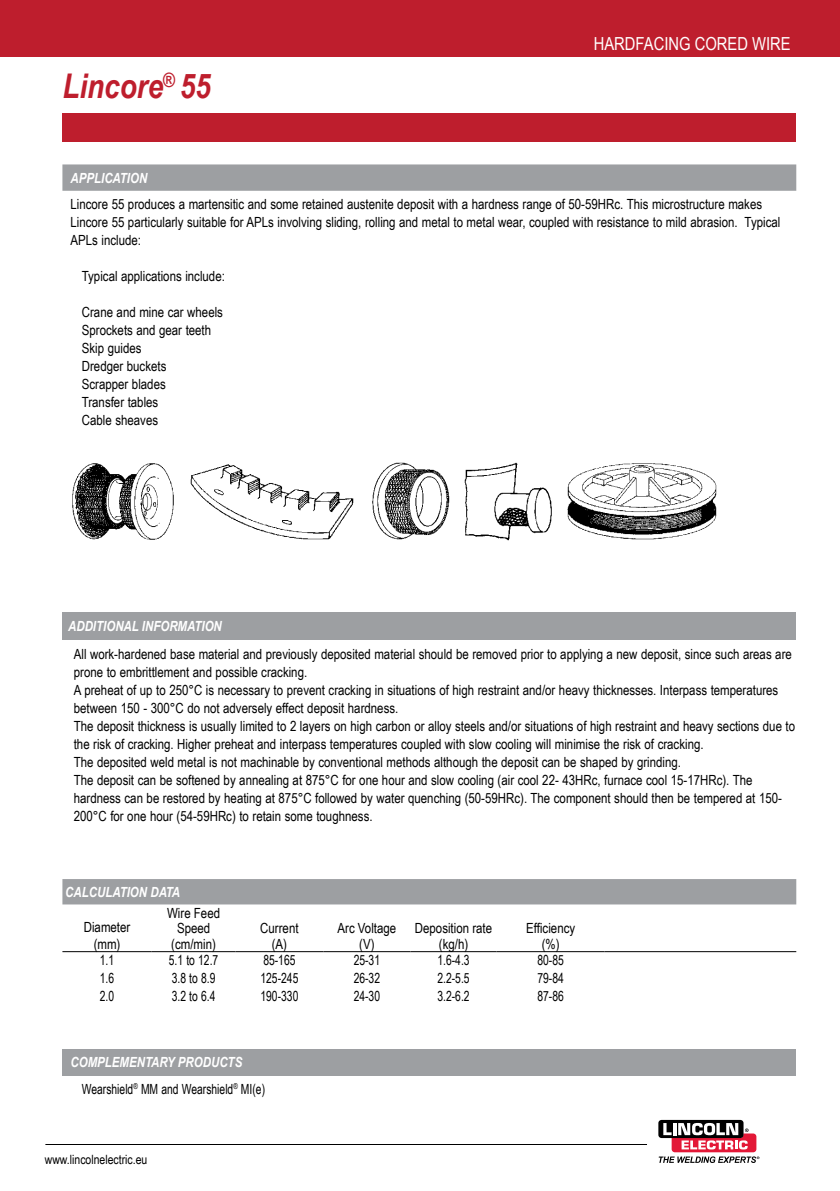
<style>
.page{position:relative;width:840px;height:1191px;background:#fff}
.page>*{position:absolute;margin:0;border:0;box-sizing:border-box;transform-origin:0 0}
.t1{font:italic 700 34px "Arial Narrow";color:#be1e2d}
.t2{font:18px "Arial Narrow";color:#fff}
.t3{font:14px/18px "Arial Narrow";color:#000;text-align:center}
.t4{font:14px/18px "Arial Narrow";color:#000;text-align:justify;scale:.9 1}
.t5{font:italic 700 14px "Arial Narrow";color:#fff}
.t6{font:12.8px "Arial Narrow";color:#000}
.s1{font-weight:700;font-style:italic;color:#fff}
</style>
<div class="page">
<div style="left:0;top:0;width:839px;height:57px;background:#be1e2d"></div>
<div style="left:658px;top:1119px;width:85px;height:19px;background:#000;border-radius:3px"></div>
<svg style="left:658px;top:1123px;width:101px;height:40px"></svg>
<hr style="left:45px;top:1144px;width:601px;height:1px;background:#000">
<div style="left:62px;top:113px;width:733px;height:29px;background:#be1e2d"></div>
<div style="left:62px;top:1049px;width:733px;height:26px;background:#9d9fa2"></div>
<div style="left:62px;top:612px;width:733px;height:27px;background:#9d9fa2"></div>
<div style="left:62px;top:879px;width:733px;height:25px;background:#9d9fa2"></div>
<hr style="left:62px;top:951px;width:90px;height:1px;background:#000">
<hr style="left:152px;top:951px;width:83px;height:1px;background:#000">
<hr style="left:410px;top:951px;width:86px;height:1px;background:#000">
<hr style="left:496px;top:951px;width:108px;height:1px;background:#000">
<hr style="left:604px;top:951px;width:191px;height:1px;background:#000">
<hr style="left:235px;top:951px;width:88px;height:1px;background:#000">
<hr style="left:323px;top:951px;width:87px;height:1px;background:#000">
<svg style="left:62px;top:164px;width:733px;height:27px;background:#9fa1a4"></svg>
<img style="left:72px;top:463px;width:102px;height:77px">
<img style="left:190px;top:464px;width:164px;height:76px">
<img style="left:372px;top:462px;width:78px;height:78px">
<img style="left:464px;top:462px;width:88px;height:79px">
<img style="left:567px;top:463px;width:150px;height:77px">
<h1 class="t1" style="left:62px;top:61px;width:150px">LINCORE<sup>®</sup> 55</h1>
<p class="t2" style="left:593px;top:30px;width:70px">hardfacing</p>
<p class="t2" style="left:694px;top:30px;width:97px">cored wire</p>
<p class="t5" style="left:70px;top:167px;width:78px">APPLICATION</p>
<p class="t3" style="left:70px;top:194px;width:711px;text-align:left">Lincore 55 produces a martensitic and some retained austenite deposit with a hardness range of 50-59HRc. This microstructure makes<br>Lincore 55 particularly suitable for APLs involving sliding, rolling and metal to metal wear, coupled with resistance to mild abrasion. Typical<br>APLs include:</p>
<p class="t3" style="left:82px;top:266px;width:144px">Typical applications include:</p>
<p class="t3" style="left:82px;top:302px;width:143px">Crane and mine car wheels</p>
<p class="t3" style="left:70px;top:320px;width:142px">S prockets and gear teeth</p>
<p class="t3" style="left:70px;top:338px;width:73px">Skip guides</p>
<p class="t3" style="left:82px;top:357px;width:86px">Dredger buckets</p>
<p class="t3" style="left:70px;top:375px;width:97px">Scrapper blades</p>
<p class="t3" style="left:82px;top:393px;width:78px">Transfer tables</p>
<p class="t3" style="left:82px;top:411px;width:78px">Cable sheaves</p>
<p class="t5" style="left:68px;top:615px;width:9px">ADDI</p>
<p class="t5" style="left:96px;top:615px;width:127px">TIONAL INFORMATION</p>
<p class="t3" style="left:74px;top:644px;width:722px;text-align:left">All work-hardened base material and previously deposited material should be removed prior to applying a new deposit, since such areas are prone to embrittlement and possible cracking.<br>A preheat of up to 250°C is necessary to prevent cracking in situations of high restraint and/or heavy thicknesses. Interpass temperatures between 150 - 300°C do not adversely effect deposit hardness.<br>The deposit thickness is usually limited to 2 layers on high carbon or alloy steels and/or situations of high restraint and heavy sections due to the risk of cracking. Higher preheat and interpass temperatures coupled with slow cooling will minimise the risk of cracking.<br>The deposited weld metal is not machinable by conventional methods although the deposit can be shaped by grinding.<br>The deposit can be softened by annealing at 875°C for one hour and slow cooling (air cool 22- 43HRc, furnace cool 15-17HRc). The hardness can be restored by heating at 875°C followed by water quenching (50-59HRc). The component should then be tempered at 150- 200°C for one hour (54-59HRc) to retain some toughness.</p>
<p class="t5" style="left:65px;top:881px;width:102px">CALCULATION DATA</p>
<p class="t3" style="left:84px;top:918px;width:48px;line-height:16.8px">Diameter (mm)</p>
<p class="t3" style="left:167px;top:905px;width:54px;line-height:15.4px">Wire Feed<br>Speed (cm/min)</p>
<p class="t3" style="left:260px;top:920px;width:40px;line-height:15.4px">Current (A)</p>
<p class="t3" style="left:337px;top:920px;width:60px;line-height:15.4px">Arc Voltage (V)</p>
<p class="t3" style="left:414px;top:920px;width:79px;line-height:15.4px">Deposition rate (kg/h)</p>
<p class="t3" style="left:525px;top:920px;width:51px;line-height:15.4px">Efficiency (%)</p>
<p class="t4" style="left:100px;top:950px;width:17px">1.1<br>1.6<br>2.0</p>
<p class="t4" style="left:169px;top:950px;width:56px;text-align:left">5.1 to 12.7<br>3.8 to 8.9<br>3.2 to 6.4</p>
<p class="t4" style="left:260px;top:950px;width:44px;text-align:left">85-165<br>125-245<br>190-330</p>
<p class="t4" style="left:353px;top:950px;width:31px">25-31<br>26-32<br>24-30</p>
<p class="t4" style="left:437px;top:950px;width:37px">1.6-4.3<br>2.2-5.5<br>3.2-6.2</p>
<p class="t4" style="left:537px;top:950px;width:31px">80-85<br>79-84<br>87-86</p>
<p class="t5" style="left:70px;top:1052px;width:125px">COMPLEMENTAR Y PRODUC</p>
<p class="t4" style="left:82px;top:1049px;width:205px;line-height:26.2px;text-indent:146px"><span class="s1">TS<br></span>Wearshield<sup>®</sup> MM and Wearshield<sup>®</sup> MI(e)</p>
<p class="t6" style="left:45px;top:1149px;width:104px">www.lincolnelectric.eu</p>
</div>
